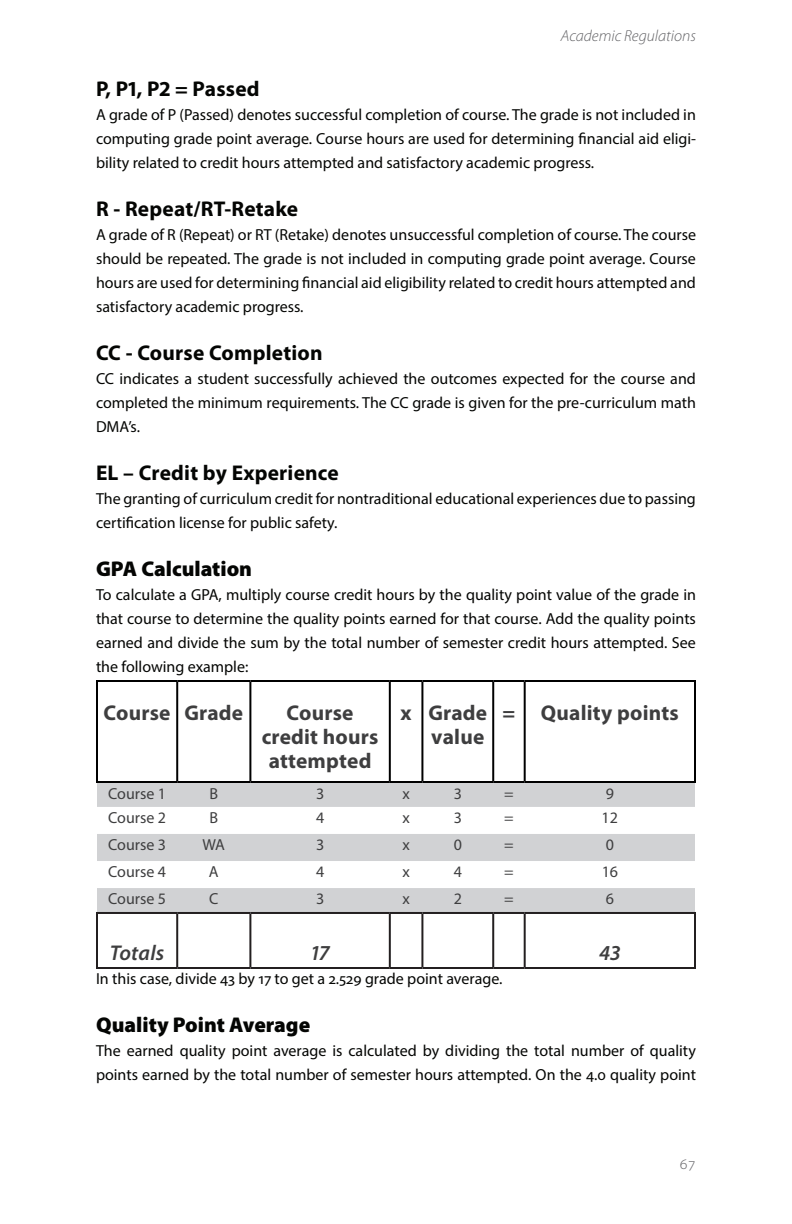
<style>
.page{position:relative;width:792px;height:1224px;background:#fff}
.page>*{position:absolute;margin:0;border:0;box-sizing:border-box;transform-origin:0 0}
.t1{font:700 21.4px "Myriad Pro";letter-spacing:.01em;color:#040503}
.t2{font:700 21.4px/24px "Myriad Pro";letter-spacing:.01em;color:#3e3e3f;text-align:center}
.t3{font:900 21.4px "Myriad Pro";color:#040503}
.t4{font:italic 600 21.4px "Myriad Pro";letter-spacing:.01em;color:#3e3e3f}
.t5{font:16px/24px "Myriad Pro";color:#040503;text-align:justify}
.t6{font:16px "Myriad Pro";color:#3e3e3f}
.t7{font:italic 300 16px "Myriad Pro";color:#636366}
.t8{font:300 16px "Myriad Pro";color:#636366}
</style>
<div class="page">
<svg style="left:97px;top:783px;width:598px;height:129px;fill:#d1d2d4"></svg>
<hr style="left:176px;top:682px;width:2px;height:99px;background:#000">
<hr style="left:249px;top:682px;width:2px;height:99px;background:#000">
<hr style="left:389px;top:682px;width:2px;height:99px;background:#000">
<hr style="left:421px;top:682px;width:2px;height:99px;background:#000">
<hr style="left:492px;top:682px;width:2px;height:99px;background:#000">
<hr style="left:524px;top:682px;width:2px;height:99px;background:#000">
<hr style="left:96px;top:912px;width:81px;height:2px;background:#231f20">
<hr style="left:96px;top:914px;width:2px;height:53px;background:#231f20">
<hr style="left:177px;top:912px;width:73px;height:2px;background:#231f20">
<hr style="left:176px;top:914px;width:2px;height:53px;background:#231f20">
<hr style="left:250px;top:912px;width:140px;height:2px;background:#231f20">
<hr style="left:249px;top:914px;width:2px;height:53px;background:#231f20">
<hr style="left:390px;top:912px;width:32px;height:2px;background:#231f20">
<hr style="left:389px;top:914px;width:2px;height:53px;background:#231f20">
<hr style="left:422px;top:912px;width:71px;height:2px;background:#231f20">
<hr style="left:421px;top:914px;width:2px;height:53px;background:#231f20">
<hr style="left:493px;top:912px;width:32px;height:2px;background:#231f20">
<hr style="left:492px;top:914px;width:2px;height:53px;background:#231f20">
<hr style="left:525px;top:912px;width:171px;height:2px;background:#231f20">
<hr style="left:524px;top:914px;width:2px;height:53px;background:#231f20">
<hr style="left:694px;top:914px;width:2px;height:53px;background:#231f20">
<hr style="left:96px;top:967px;width:81px;height:2px;background:#231f20">
<hr style="left:177px;top:967px;width:73px;height:2px;background:#231f20">
<hr style="left:250px;top:967px;width:140px;height:2px;background:#231f20">
<hr style="left:390px;top:967px;width:32px;height:2px;background:#231f20">
<hr style="left:422px;top:967px;width:71px;height:2px;background:#231f20">
<hr style="left:493px;top:967px;width:32px;height:2px;background:#231f20">
<hr style="left:525px;top:967px;width:171px;height:2px;background:#231f20">
<hr style="left:96px;top:680px;width:81px;height:2px;background:#000">
<hr style="left:96px;top:682px;width:2px;height:99px;background:#000">
<hr style="left:177px;top:680px;width:73px;height:2px;background:#000">
<hr style="left:250px;top:680px;width:140px;height:2px;background:#000">
<hr style="left:390px;top:680px;width:32px;height:2px;background:#000">
<hr style="left:422px;top:680px;width:71px;height:2px;background:#000">
<hr style="left:493px;top:680px;width:32px;height:2px;background:#000">
<hr style="left:525px;top:680px;width:171px;height:2px;background:#000">
<hr style="left:694px;top:682px;width:2px;height:99px;background:#000">
<hr style="left:96px;top:781px;width:81px;height:2px;background:#000">
<hr style="left:177px;top:781px;width:73px;height:2px;background:#000">
<hr style="left:250px;top:781px;width:140px;height:2px;background:#000">
<hr style="left:390px;top:781px;width:32px;height:2px;background:#000">
<hr style="left:422px;top:781px;width:71px;height:2px;background:#000">
<hr style="left:493px;top:781px;width:32px;height:2px;background:#000">
<hr style="left:525px;top:781px;width:171px;height:2px;background:#000">
<p class="t7" style="left:561px;top:27px;width:137px">Academic Regulations</p>
<h1 class="t1" style="left:96px;top:75px;width:165px">P, P1, P2 = Passed</h1>
<p class="t5" style="left:96px;top:102px;width:602px">A grade of P (Passed) denotes successful completion of course. The grade is not included in computing grade point average. Course hours are used for determining financial aid eligi&shy;bility related to credit hours attempted and satisfactory academic progress.</p>
<h1 class="t1" style="left:96px;top:195px;width:204px">R - Repeat/RT-Retake</h1>
<p class="t5" style="left:96px;top:222px;width:602px">A grade of R (Repeat) or RT (Retake) denotes unsuccessful completion of course. The course should be repeated. The grade is not included in computing grade point average. Course hours are used for determining financial aid eligibility related to credit hours attempted and satisfactory academic progress.</p>
<h1 class="t1" style="left:96px;top:339px;width:228px">CC - Course Completion</h1>
<p class="t5" style="left:96px;top:366px;width:602px">CC indicates a student successfully achieved the outcomes expected for the course and completed the minimum requirements. The CC grade is given for the pre-curriculum math DMA’s.</p>
<h1 class="t1" style="left:96px;top:459px;width:244px">EL – Credit by Experience</h1>
<p class="t5" style="left:96px;top:486px;width:601px">The granting of curriculum credit for nontraditional educational experiences due to passing certification license for public safety.</p>
<h1 class="t3" style="left:96px;top:557px;width:158px">GPA Calculation</h1>
<p class="t5" style="left:96px;top:582px;width:602px">To calculate a GPA, multiply course credit hours by the quality point value of the grade in that course to determine the quality points earned for that course. Add the quality points earned and divide the sum by the total number of semester credit hours attempted. See the following example:</p>
<h1 class="t2" style="left:104px;top:700px;width:141px">Course Grade</h1>
<h1 class="t2" style="left:262px;top:700px;width:118px">Course credit hours attempted</h1>
<h1 class="t2" style="left:401px;top:700px;width:88px;text-align:right">x Grade value</h1>
<h1 class="t2" style="left:503px;top:700px;width:178px">= Quality points</h1>
<p class="t6" style="left:108px;top:784px;width:59px">Course 1</p>
<p class="t6" style="left:209px;top:784px;width:10px">B</p>
<p class="t6" style="left:316px;top:784px;width:10px">3</p>
<p class="t6" style="left:402px;top:784px;width:9px">x</p>
<p class="t6" style="left:454px;top:784px;width:10px">3</p>
<p class="t6" style="left:504px;top:784px;width:11px">=</p>
<p class="t6" style="left:606px;top:784px;width:10px">9</p>
<p class="t6" style="left:108px;top:807px;width:59px">Course 2</p>
<p class="t6" style="left:209px;top:807px;width:10px">B</p>
<p class="t6" style="left:316px;top:807px;width:10px">4</p>
<p class="t6" style="left:402px;top:807px;width:9px">x</p>
<p class="t6" style="left:454px;top:807px;width:10px">3</p>
<p class="t6" style="left:504px;top:807px;width:11px">=</p>
<p class="t6" style="left:602px;top:807px;width:18px">12</p>
<p class="t6" style="left:108px;top:834px;width:59px">Course 3</p>
<p class="t6" style="left:203px;top:834px;width:24px">WA</p>
<p class="t6" style="left:316px;top:834px;width:10px">3</p>
<p class="t6" style="left:402px;top:834px;width:9px">x</p>
<p class="t6" style="left:454px;top:834px;width:10px">0</p>
<p class="t6" style="left:504px;top:834px;width:11px">=</p>
<p class="t6" style="left:606px;top:834px;width:10px">0</p>
<p class="t6" style="left:108px;top:862px;width:59px">Course 4</p>
<p class="t6" style="left:209px;top:862px;width:11px">A</p>
<p class="t6" style="left:316px;top:862px;width:10px">4</p>
<p class="t6" style="left:402px;top:862px;width:9px">x</p>
<p class="t6" style="left:454px;top:862px;width:10px">4</p>
<p class="t6" style="left:504px;top:862px;width:11px">=</p>
<p class="t6" style="left:602px;top:862px;width:18px">16</p>
<p class="t6" style="left:108px;top:889px;width:59px">Course 5</p>
<p class="t6" style="left:209px;top:889px;width:11px">C</p>
<p class="t6" style="left:316px;top:889px;width:10px">3</p>
<p class="t6" style="left:402px;top:889px;width:9px">x</p>
<p class="t6" style="left:454px;top:889px;width:10px">2</p>
<p class="t6" style="left:504px;top:889px;width:11px">=</p>
<p class="t6" style="left:606px;top:889px;width:10px">6</p>
<h1 class="t4" style="left:110px;top:939px;width:56px">Totals</h1>
<h1 class="t4" style="left:311px;top:939px;width:19px">17</h1>
<h1 class="t4" style="left:599px;top:939px;width:23px">43</h1>
<p class="t5" style="left:96px;top:966px;width:408px">In this case, divide 43 by 17 to get a 2.529 grade point average.</p>
<h1 class="t3" style="left:96px;top:1013px;width:216px">Quality Point Average</h1>
<p class="t5" style="left:96px;top:1038px;width:602px">The earned quality point average is calculated by dividing the total number of quality points earned by the total number of semester hours attempted. On the 4.0 quality point</p>
<p class="t8" style="left:680px;top:1154px;width:18px">67</p>
</div>
